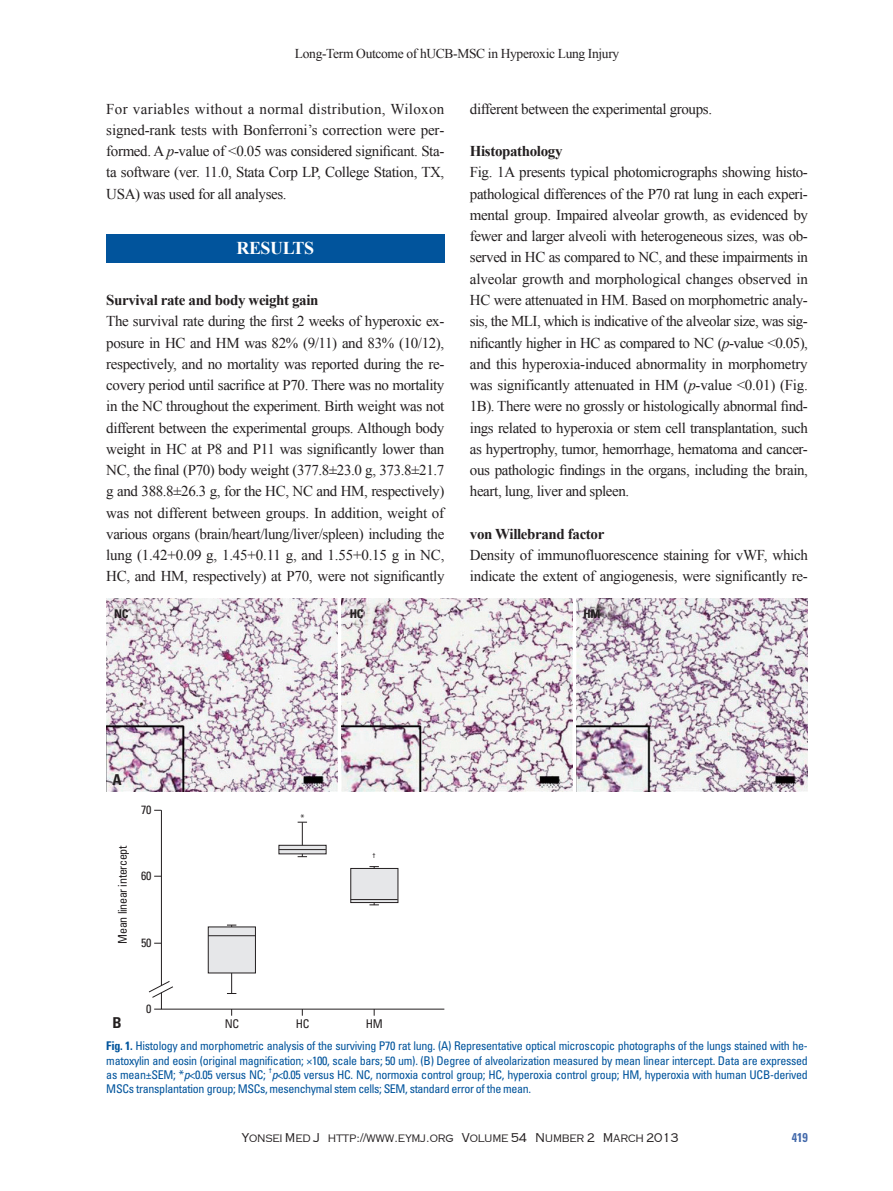
<style>
.page{position:relative;width:893px;height:1191px;background:#fff}
.page>*{position:absolute;margin:0;border:0;box-sizing:border-box;transform-origin:0 0}
.t1{font:700 18px "Times New Roman";letter-spacing:-.025em;color:#fff}
.본문_YMJ{font:15px/21.3px "Times New Roman";letter-spacing:-.02em;color:#231f20;text-align:justify}
.작은소재_YMJ{font:700 15px "Times New Roman";letter-spacing:-.025em;color:#231f20}
.t2{font:700 condensed 15px "Univers LT Std";color:#231f20}
.t3{font:13.5px "Times New Roman";letter-spacing:-.025em;color:#231f20}
.t4{font:700 condensed 12.75px "Univers LT Std";color:#446aab;scale:.95 1}
.사진설명_YMJ{font:condensed 12px/14.2px "Univers LT Std";letter-spacing:-.025em;color:#01549c;text-align:justify}
.t5{font:300 12px "Metalcut";letter-spacing:-.025em;color:#231f20}
.그림안_글{font:condensed 12px "Univers LT Std";letter-spacing:-.025em;color:#231f20}
.그림안_글-2{font:700 condensed 12px "Univers LT Std";color:#231f20}
.그림안_글-3{font:condensed 9px "Univers LT Std";color:#231f20}
.사진설명_YMJ-2{font:condensed 7.05px "Univers LT Std";color:#01549c}
.사진설명_YMJ-3{font:condensed 7.05px "Univers LT Std";color:#231f20}
.s1{font-style:italic}
.s2{font-weight:700}
</style>
<div class="page">
<div style="left:106px;top:234px;width:338px;height:28px;background:#01549c"></div>
<svg style="left:161px;top:809px;width:284px;height:200px"></svg>
<hr style="left:231px;top:925px;width:1px;height:68px;background:#231f20">
<hr style="left:302px;top:822px;width:1px;height:35px;background:#231f20">
<svg style="left:207px;top:924px;width:49px;height:49px;background:#d8d8da"></svg>
<svg style="left:278px;top:844px;width:49px;height:13px"></svg>
<svg style="left:350px;top:866px;width:49px;height:39px;background:#d5d5d7"></svg>
<hr style="left:208px;top:935px;width:47px;height:1px;background:#231f20">
<hr style="left:279px;top:849px;width:47px;height:1px;background:#231f20">
<hr style="left:351px;top:899px;width:47px;height:1px;background:#231f20">
<svg style="left:149px;top:980px;width:24px;height:18px"></svg>
<img style="left:106px;top:598px;width:231px;height:193px">
<img style="left:342px;top:598px;width:231px;height:193px">
<img style="left:577px;top:598px;width:231px;height:193px">
<p class="t3" style="left:295px;top:44px;width:326px">Long-Term Outcome of hUCB-MSC in Hyperoxic Lung Injury</p>
<p class="본문_YMJ" style="left:106px;top:98px;width:340px">For variables without a normal distribution, Wiloxon signed-rank tests with Bonferroni’s correction were per&shy;formed. A <span class="s1">p</span>-value of &lt;0.05 was considered significant. Sta&shy;ta software (ver. 11.0, Stata Corp LP, College Station, TX, USA) was used for all analyses.</p>
<p class="t1" style="left:236px;top:236px;width:79px">RESULTS</p>
<p class="작은소재_YMJ" style="left:106px;top:289px;width:214px">Survival rate and body weight gain</p>
<p class="본문_YMJ" style="left:106px;top:310px;width:340px">The survival rate during the first 2 weeks of hyperoxic ex&shy;posure in HC and HM was 82% (9/11) and 83% (10/12), respectively, and no mortality was reported during the re&shy;covery period until sacrifice at P70. There was no mortality in the NC throughout the experiment. Birth weight was not different between the experimental groups. Although body weight in HC at P8 and P11 was significantly lower than NC, the final (P70) body weight (377.8±23.0 g, 373.8±21.7 g and 388.8±26.3 g, for the HC, NC and HM, respectively) was not different between groups. In addition, weight of various organs (brain/heart/lung/liver/spleen) including the lung (1.42+0.09 g, 1.45+0.11 g, and 1.55+0.15 g in NC, HC, and HM, respectively) at P70, were not significantly</p>
<p class="본문_YMJ" style="left:470px;top:98px;width:244px">different between the experimental groups.</p>
<p class="작은소재_YMJ" style="left:470px;top:141px;width:94px">Histopathology</p>
<p class="본문_YMJ" style="left:470px;top:161px;width:340px">Fig. 1A presents typical photomicrographs showing histo&shy;pathological differences of the P70 rat lung in each experi&shy;mental group. Impaired alveolar growth, as evidenced by fewer and larger alveoli with heterogeneous sizes, was ob&shy;served in HC as compared to NC, and these impairments in alveolar growth and morphological changes observed in HC were attenuated in HM. Based on morphometric analy&shy;sis, the MLI, which is indicative of the alveolar size, was sig&shy;nificantly higher in HC as compared to NC (<span class="s1">p</span>-value &lt;0.05), and this hyperoxia-induced abnormality in morphometry was significantly attenuated in HM (<span class="s1">p</span>-value &lt;0.01) (Fig.<br>1B). There were no grossly or histologically abnormal find&shy;ings related to hyperoxia or stem cell transplantation, such as hypertrophy, tumor, hemorrhage, hematoma and cancer&shy;ous pathologic findings in the organs, including the brain, heart, lung, liver and spleen.</p>
<p class="작은소재_YMJ" style="left:470px;top:523px;width:136px">von Willebrand factor</p>
<p class="본문_YMJ" style="left:470px;top:544px;width:340px">Density of immunofluorescence staining for vWF, which indicate the extent of angiogenesis, were significantly re-</p>
<p class="그림안_글-2" style="left:114px;top:607px;width:16px">NC</p>
<p class="그림안_글-2" style="left:350px;top:607px;width:15px">HC</p>
<p class="그림안_글-2" style="left:583px;top:607px;width:19px">HM</p>
<p class="t2" style="left:112px;top:770px;width:11px">A</p>
<p class="그림안_글" style="left:141px;top:802px;width:12px">70</p>
<p class="그림안_글" style="left:115px;top:943px;width:99px;rotate:-90deg">Mean linear intercept</p>
<p class="그림안_글" style="left:141px;top:868px;width:12px">60</p>
<p class="그림안_글" style="left:141px;top:935px;width:12px">50</p>
<p class="t2" style="left:112px;top:1014px;width:11px">B</p>
<p class="그림안_글" style="left:146px;top:1001px;width:7px">0</p>
<p class="그림안_글-3" style="left:300px;top:812px;width:5px">*</p>
<p class="사진설명_YMJ-3" style="left:373px;top:851px;width:5px">†</p>
<p class="그림안_글" style="left:225px;top:1016px;width:16px">NC</p>
<p class="그림안_글" style="left:296px;top:1016px;width:15px">HC</p>
<p class="그림안_글" style="left:366px;top:1016px;width:19px">HM</p>
<p class="사진설명_YMJ" style="left:106px;top:1039px;width:703px"><span class="s2">Fig. 1.</span> Histology and morphometric analysis of the surviving P70 rat lung. (A) Representative optical microscopic photographs of the lungs stained with he&shy;matoxylin and eosin (original magnification; ×100, scale bars; 50 um). (B) Degree of alveolarization measured by mean linear intercept. Data are expressed as mean±SEM; *<span class="s1">p</span>&lt;0.05 versus NC;</p>
<p class="사진설명_YMJ-2" style="left:269px;top:1066px;width:5px">†</p>
<p class="사진설명_YMJ" style="left:106px;top:1067px;width:703px;text-indent:165px"><span class="s1">p</span>&lt;0.05 versus HC. NC, normoxia control group; HC, hyperoxia control group; HM, hyperoxia with human UCB-derived<br>MSCs transplantation group; MSCs, mesenchymal stem cells; SEM, standard error of the mean.</p>
<p class="t5" style="left:241px;top:1130px;width:439px">Yonsei Med J http://www.eymj.org Volume 54 Number 2 March 2013</p>
<p class="t4" style="left:792px;top:1129px;width:18px">419</p>
</div>
